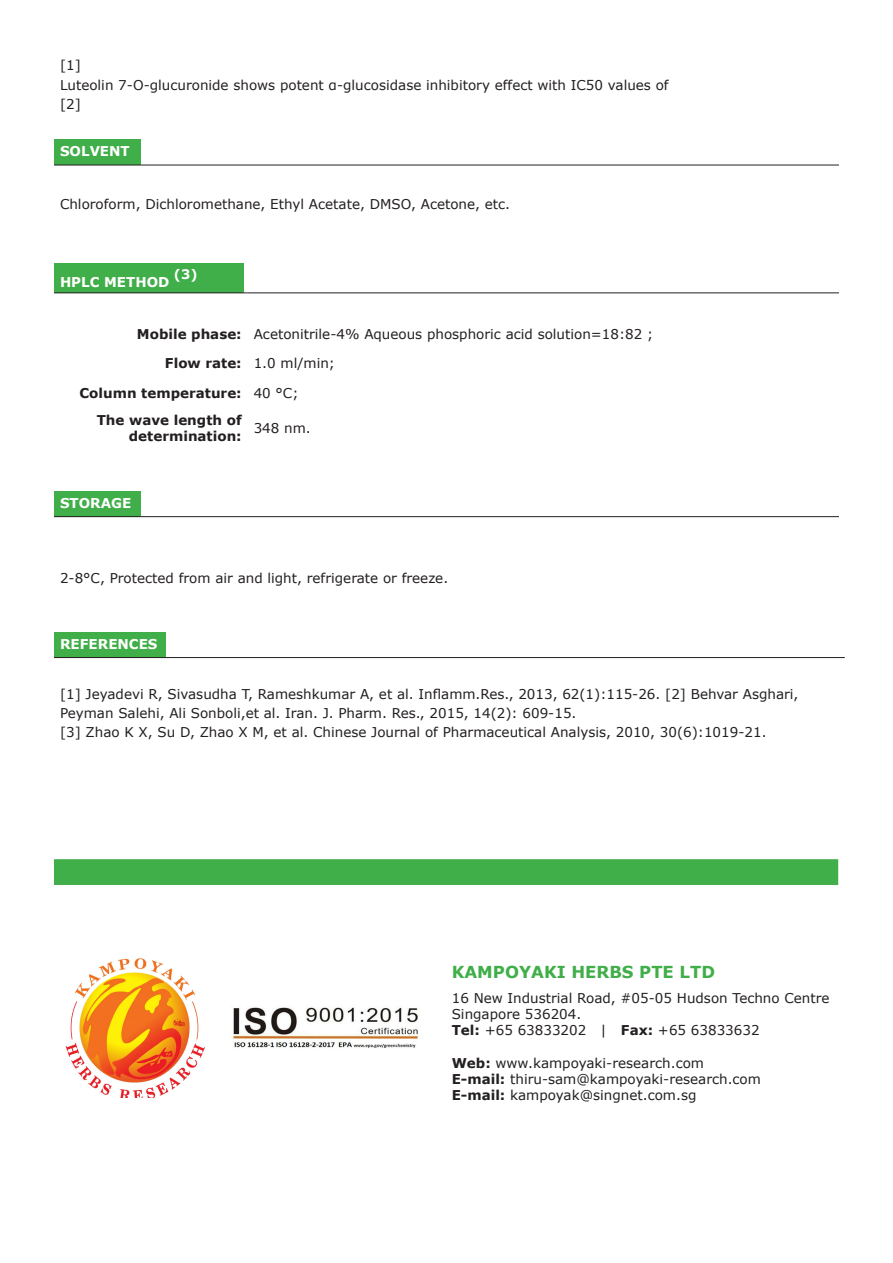
<style>
.page{position:relative;width:893px;height:1263px;background:#fff}
.page>*{position:absolute;margin:0;border:0;box-sizing:border-box;transform-origin:0 0}
.t1{font:700 16.5px "Verdana";color:#40ae49}
.t2{font:13.5px/19.2px "Verdana";color:#231f20}
.t3{font:700 13.5px/16.2px "Verdana";color:#231f20;text-align:right}
.t4{font:700 13.5px "Verdana";color:#fff}
.t5{font:700 13.05px "Verdana";color:#fff}
.s1{font-weight:700}
</style>
<div class="page">
<div style="left:54px;top:140px;width:86px;height:25px;background:#40ae49"></div>
<hr style="left:54px;top:165px;width:86px;height:1px;background:#231f20">
<hr style="left:140px;top:165px;width:699px;height:1px;background:#231f20">
<div style="left:54px;top:264px;width:189px;height:29px;background:#40ae49"></div>
<hr style="left:54px;top:293px;width:189px;height:1px;background:#231f20">
<hr style="left:248px;top:293px;width:591px;height:1px;background:#231f20">
<div style="left:54px;top:492px;width:86px;height:25px;background:#40ae49"></div>
<hr style="left:54px;top:516px;width:86px;height:1px;background:#231f20">
<hr style="left:140px;top:516px;width:699px;height:1px;background:#231f20">
<div style="left:54px;top:632px;width:112px;height:25px;background:#40ae49"></div>
<hr style="left:54px;top:657px;width:112px;height:1px;background:#231f20">
<hr style="left:166px;top:657px;width:679px;height:1px;background:#231f20">
<div style="left:54px;top:859px;width:784px;height:26px;background:#40ae49"></div>
<img style="left:65px;top:958px;width:140px;height:139px">
<img style="left:232px;top:1007px;width:187px;height:41px">
<p class="t2" style="left:60px;top:56px;width:22px">[1]</p>
<p class="t2" style="left:60px;top:75px;width:610px">Luteolin 7-O-glucuronide shows potent α-glucosidase inhibitory effect with IC50 values of</p>
<p class="t2" style="left:60px;top:94px;width:22px">[2]</p>
<p class="t4" style="left:60px;top:143px;width:71px">SOLVENT</p>
<p class="t2" style="left:60px;top:194px;width:452px">Chloroform, Dichloromethane, Ethyl Acetate, DMSO, Acetone, etc.</p>
<p class="t4" style="left:60px;top:273px;width:111px">HPLC METHOD</p>
<p class="t5" style="left:174px;top:266px;width:25px">(3)</p>
<p class="t3" style="left:137px;top:326px;width:106px">Mobile phase:</p>
<p class="t2" style="left:254px;top:324px;width:401px">Acetonitrile-4% Aqueous phosphoric acid solution=18:82 ;</p>
<p class="t3" style="left:165px;top:356px;width:78px">Flow rate:</p>
<p class="t2" style="left:254px;top:354px;width:83px">1.0 ml/min;</p>
<p class="t3" style="left:80px;top:385px;width:164px">Column temperature:</p>
<p class="t2" style="left:254px;top:383px;width:46px">40 °C;</p>
<p class="t3" style="left:97px;top:412px;width:146px">The wave length of determination:</p>
<p class="t2" style="left:254px;top:418px;width:59px">348 nm.</p>
<p class="t4" style="left:60px;top:494px;width:73px">STORAGE</p>
<p class="t2" style="left:60px;top:569px;width:390px">2-8°C, Protected from air and light, refrigerate or freeze.</p>
<p class="t4" style="left:60px;top:635px;width:99px">REFERENCES</p>
<p class="t2" style="left:60px;top:685px;width:740px">[1] Jeyadevi R, Sivasudha T, Rameshkumar A, et al. Inflamm.Res., 2013, 62(1):115-26. [2] Behvar Asghari,<br>Peyman Salehi, Ali Sonboli,et al. Iran. J. Pharm. Res., 2015, 14(2): 609-15.</p>
<p class="t2" style="left:60px;top:723px;width:708px">[3] Zhao K X, Su D, Zhao X M, et al. Chinese Journal of Pharmaceutical Analysis, 2010, 30(6):1019-21.</p>
<p class="t1" style="left:452px;top:961px;width:265px">KAMPOYAKI HERBS PTE LTD</p>
<p class="t2" style="left:452px;top:988px;width:379px">16 New Industrial Road, #05-05 Hudson Techno Centre</p>
<p class="t2" style="left:452px;top:1005px;width:131px">Singapore 536204.</p>
<p class="t2" style="left:452px;top:1021px;width:309px"><span class="s1">Tel:</span> +65 63833202 | <span class="s1">Fax:</span> +65 63833632</p>
<p class="t2" style="left:452px;top:1053px;width:254px"><span class="s1">Web:</span> www.kampoyaki-research.com</p>
<p class="t2" style="left:452px;top:1069px;width:311px"><span class="s1">E-mail:</span> thiru-sam@kampoyaki-research.com</p>
<p class="t2" style="left:452px;top:1086px;width:246px"><span class="s1">E-mail:</span> kampoyak@singnet.com.sg</p>
</div>
